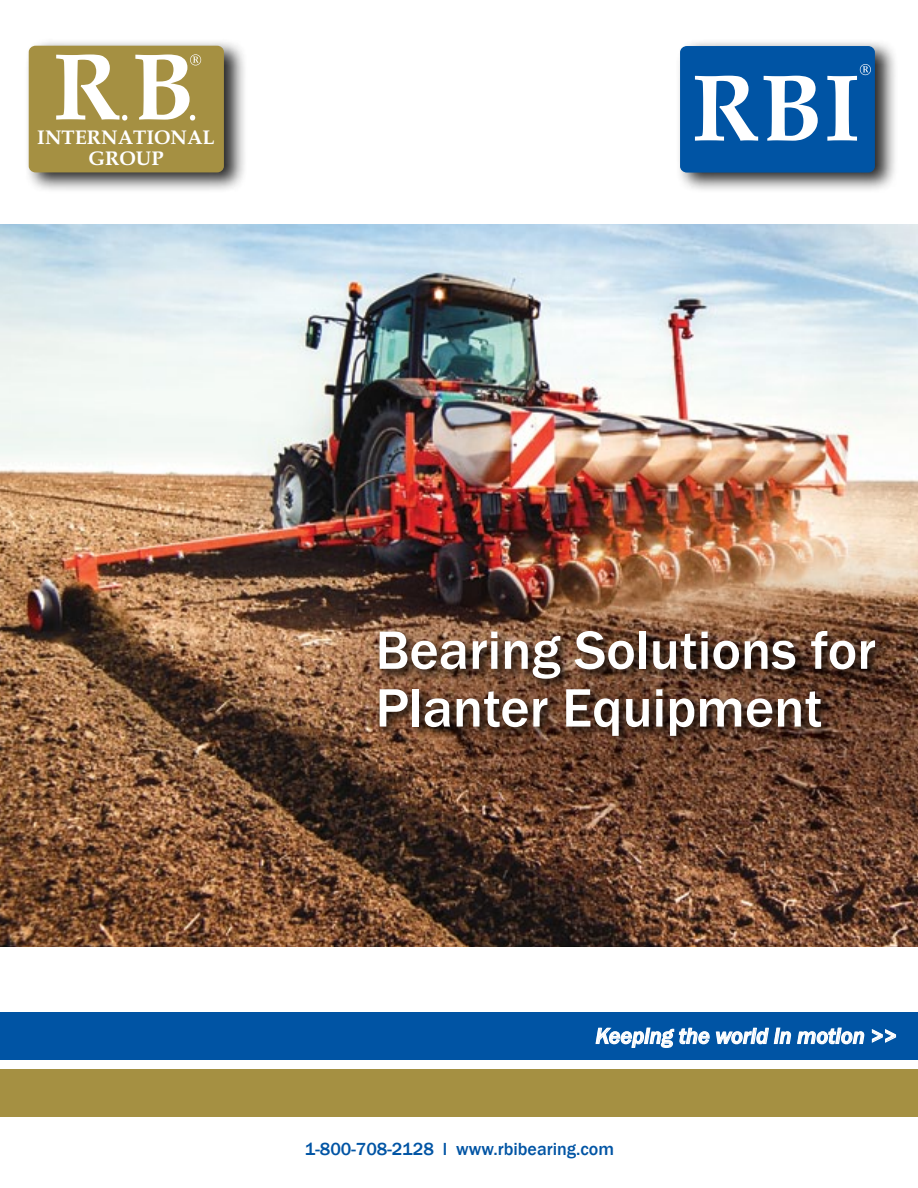
<style>
.page{position:relative;width:918px;height:1188px;background:#fff}
.page>*{position:absolute;margin:0;border:0;box-sizing:border-box;transform-origin:0 0}
.t1{font:500 55.95px/57.8px "Franklin Gothic";color:#fff}
.t2{font:italic 500 22.5px "Franklin Gothic";color:#fff}
.t3{font:700 19.8px/20.9px "Book Antiqua";color:#fff;text-align:center}
.t4{font:500 18px "Franklin Gothic";color:#0054a4}
</style>
<div class="page">
<div style="left:0;top:1012px;width:918px;height:48px;background:#0054a4"></div>
<div style="left:0;top:1069px;width:918px;height:48px;background:#a59042"></div>
<svg style="left:595px;top:1027px;width:270px;height:21px"></svg>
<svg style="left:871px;top:1029px;width:26px;height:14px"></svg>
<img style="left:0;top:225px;width:918px;height:722px">
<div style="left:375px;top:628px;width:512px;height:120px;background:#000;opacity:.89"></div>
<div style="left:675px;top:39px;width:223px;height:154px;background:#000;opacity:.85"></div>
<div style="left:680px;top:46px;width:195px;height:127px;background:#0054a4;border-radius:7px"></div>
<svg style="left:695px;top:76px;width:63px;height:65px"></svg>
<svg style="left:764px;top:76px;width:54px;height:65px"></svg>
<svg style="left:827px;top:64px;width:44px;height:77px"></svg>
<div style="left:23px;top:38px;width:225px;height:156px;background:#000;opacity:.85"></div>
<div style="left:29px;top:46px;width:195px;height:126px;background:#a59042;border-radius:7px"></div>
<svg style="left:56px;top:55px;width:71px;height:66px"></svg>
<svg style="left:135px;top:54px;width:66px;height:67px"></svg>
<p class="t3" style="left:37px;top:127px;width:179px">INTERNATIONAL<br>GROUP</p>
<p class="t1" style="left:376px;top:622px;width:502px">Bearing Solutions for<br>Planter Equipment</p>
<p class="t2" style="left:596px;top:1022px;width:303px">Keeping the world in motion &gt;&gt;</p>
<p class="t4" style="left:305px;top:1137px;width:311px">1-800-708-2128 l www.rbibearing.com</p>
</div>
